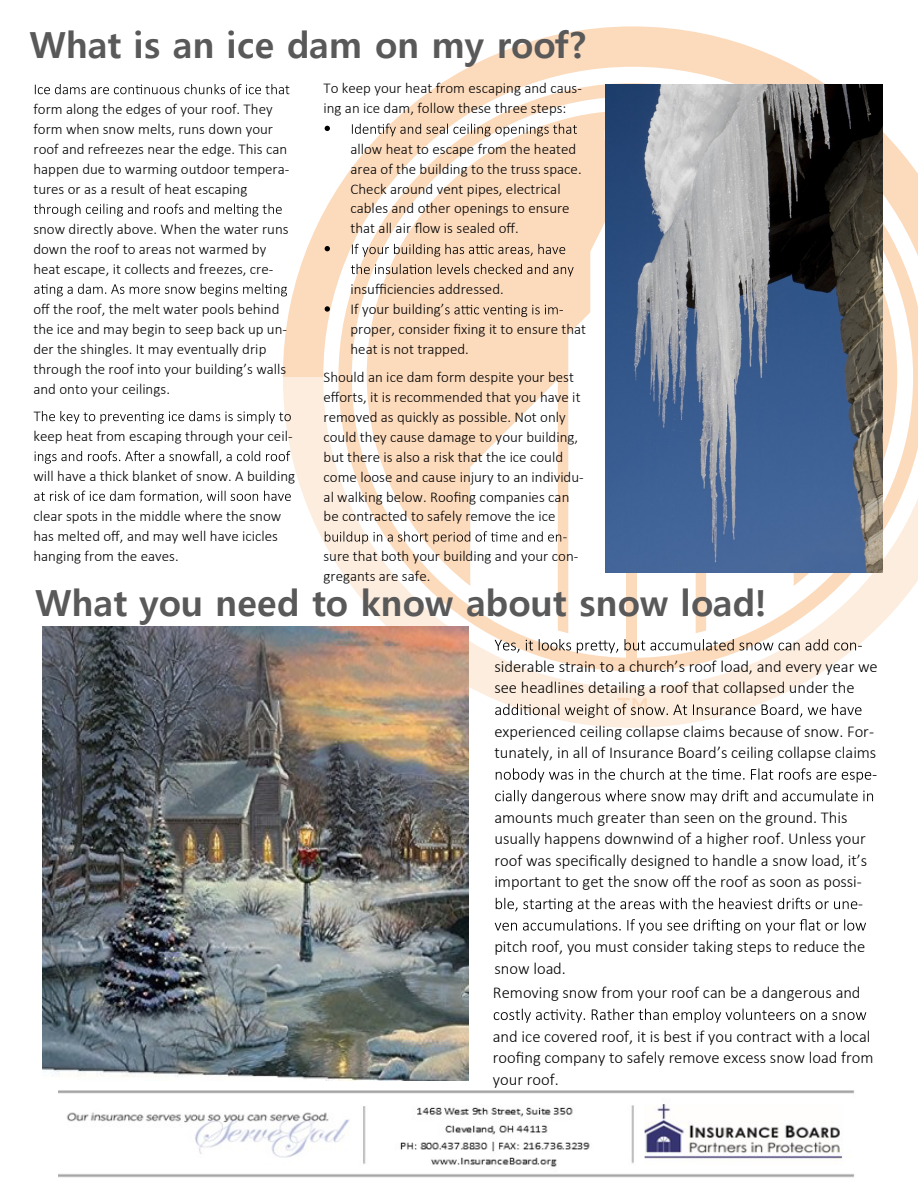
<style>
.page{position:relative;width:918px;height:1188px;background:#fff}
.page>*{position:absolute;margin:0;border:0;box-sizing:border-box;transform-origin:0 0}
.t1{font:700 36px "Malgun Gothic";color:#595959}
.t2{font:300 16.65px "Calibri";color:#000}
.t3{font:300 16.5px/21.5px "Calibri";color:#000}
.t4{font:300 15px/20px "Calibri";color:#000}
</style>
<div class="page">
<svg style="left:283px;top:26px;width:635px;height:351px;fill:#fcdabc"></svg>
<svg style="left:283px;top:377px;width:635px;height:351px"></svg>
<svg style="left:352px;top:124px;width:225px;height:12px"></svg>
<svg style="left:352px;top:244px;width:213px;height:13px;background:#d5bca7"></svg>
<svg style="left:351px;top:264px;width:223px;height:13px;background:#d5bba4"></svg>
<svg style="left:445px;top:305px;width:118px;height:12px"></svg>
<svg style="left:325px;top:531px;width:242px;height:13px"></svg>
<svg style="left:35px;top:84px;width:254px;height:10px"></svg>
<svg style="left:34px;top:204px;width:248px;height:13px"></svg>
<svg style="left:34px;top:284px;width:253px;height:12px"></svg>
<svg style="left:34px;top:411px;width:257px;height:13px"></svg>
<svg style="left:35px;top:451px;width:255px;height:13px"></svg>
<svg style="left:34px;top:491px;width:257px;height:12px"></svg>
<svg style="left:495px;top:639px;width:367px;height:14px"></svg>
<svg style="left:495px;top:698px;width:367px;height:20px"></svg>
<svg style="left:496px;top:768px;width:381px;height:15px"></svg>
<svg style="left:495px;top:790px;width:378px;height:14px"></svg>
<svg style="left:496px;top:898px;width:366px;height:14px"></svg>
<svg style="left:495px;top:919px;width:371px;height:14px"></svg>
<svg style="left:494px;top:1009px;width:372px;height:14px"></svg>
<img style="left:606px;top:84px;width:277px;height:488px">
<img style="left:43px;top:626px;width:426px;height:454px">
<img style="left:59px;top:1091px;width:796px;height:87px">
<svg style="left:325px;top:126px;width:5px;height:5px"></svg>
<svg style="left:325px;top:246px;width:5px;height:5px"></svg>
<svg style="left:325px;top:306px;width:5px;height:6px"></svg>
<h1 class="t1" style="left:30px;top:23px;width:558px">What is an ice dam on my roof?</h1>
<p class="t4" style="left:33px;top:99px;width:257px">form along the edges of your roof. They form when snow melts, runs down your roof and refreezes near the edge. This can happen due to warming outdoor tempera&shy;tures or as a result of heat escaping</p>
<p class="t4" style="left:33px;top:219px;width:257px">snow directly above. When the water runs down the roof to areas not warmed by heat escape, it collects and freezes, cre-</p>
<p class="t4" style="left:33px;top:299px;width:255px">off the roof, the melt water pools behind the ice and may begin to seep back up un&shy;der the shingles. It may eventually drip through the roof into your building’s walls and onto your ceilings.</p>
<p class="t4" style="left:33px;top:426px;width:261px">keep heat from escaping through your ceil-</p>
<p class="t4" style="left:33px;top:466px;width:263px">will have a thick blanket of snow. A building</p>
<p class="t4" style="left:33px;top:506px;width:249px">clear spots in the middle where the snow has melted off, and may well have icicles hanging from the eaves.</p>
<p class="t4" style="left:324px;top:78px;width:260px">To keep your heat from escaping and caus&shy;ing an ice dam, follow these three steps:</p>
<p class="t4" style="left:351px;top:139px;width:233px">allow heat to escape from the heated area of the building to the truss space.<br>Check around vent pipes, electrical cables and other openings to ensure that all air flow is sealed off.</p>
<p class="t4" style="left:351px;top:279px;width:237px">insufficiencies addressed.<br>If your building’<br>proper, consider fixing it to ensure that heat is not trapped.</p>
<p class="t4" style="left:324px;top:367px;width:262px">Should an ice dam form despite your best efforts, it is recommended that you have it removed as quickly as possible. Not only could they cause damage to your building, but there is also a risk that the ice could come loose and cause injury to an individu&shy;al walking below. Roofing companies can be contracted to safely remove the ice</p>
<p class="t4" style="left:324px;top:546px;width:256px">sure that both your building and your con&shy;gregants are safe.</p>
<h1 class="t1" style="left:35px;top:582px;width:733px">What you need to know about snow load!</h1>
<p class="t3" style="left:494px;top:656px;width:385px">siderable strain to a church’s roof load, and every year we see headlines detailing a roof that collapsed under the</p>
<p class="t3" style="left:494px;top:720px;width:383px">experienced ceiling collapse claims because of snow. For&shy;tunately, in all of Insurance Board’s ceiling collapse claims</p>
<p class="t3" style="left:494px;top:806px;width:355px">amounts much greater than seen on the ground. This</p>
<p class="t2" style="left:494px;top:829px;width:373px">usually happens downwind of a higher roof. Unless your</p>
<p class="t3" style="left:494px;top:849px;width:374px">roof was specifically designed to handle a snow load, it’s important to get the snow off the roof as soon as possi-</p>
<p class="t3" style="left:494px;top:936px;width:372px">pitch roof, you must consider taking steps to reduce the snow load.</p>
<p class="t3" style="left:493px;top:982px;width:369px">Removing snow from your roof can be a dangerous and</p>
<p class="t3" style="left:493px;top:1025px;width:382px">and ice covered roof, it is best if you contract with a local roofing company to safely remove excess snow load from your roof.</p>
</div>
